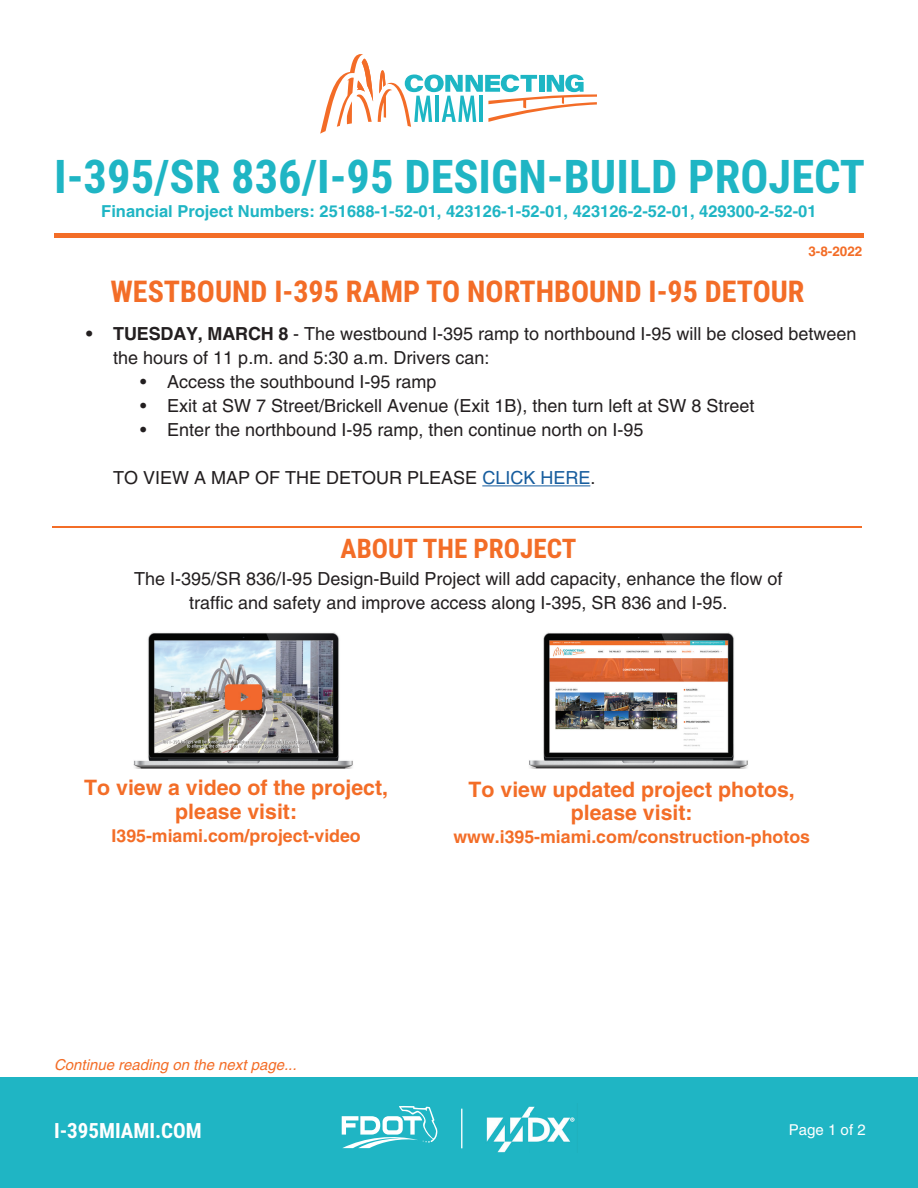
<style>
.page{position:relative;width:918px;height:1188px;background:#fff}
.page>*{position:absolute;margin:0;border:0;box-sizing:border-box;transform-origin:0 0}
.t1{font:700 46.5px "Roboto Condensed";color:#1fb5c4}
.t2{font:700 30px "Roboto Condensed";color:#f36d27}
.t3{font:700 27px "Roboto Condensed";color:#f36d27}
.t4{font:700 21.3px/23.1px "Helvetica";color:#f36d27;text-align:center}
.t5{font:700 21px "Roboto Condensed";color:#fff}
.t6{font:18px/24px "Helvetica";color:#231f20}
.t7{font:700 17.7px "Helvetica";color:#f36d27}
.t8{font:700 16.5px "Helvetica";color:#1fb5c4}
.t9{font:italic 15px "Helvetica";color:#f36d27}
.t10{font:15px "Helvetica";color:#fff}
.t11{font:700 13.5px "Helvetica";color:#f36d27}
.s1{font-weight:700}
.s2{color:#175d9e}
</style>
<div class="page">
<div style="left:0;top:1077px;width:918px;height:111px;background:#1fb5c4"></div>
<hr style="left:461px;top:1109px;width:1px;height:39px;background:#fff">
<svg style="left:342px;top:1106px;width:95px;height:42px"></svg>
<img style="left:486px;top:1106px;width:89px;height:47px">
<svg style="left:320px;top:54px;width:277px;height:80px"></svg>
<div style="left:54px;top:233px;width:810px;height:5px;background:#f36d27"></div>
<hr style="left:482px;top:485px;width:108px;height:1px;background:#175d9e">
<img style="left:133px;top:632px;width:220px;height:136px">
<hr style="left:52px;top:526px;width:810px;height:2px;background:#f36d27">
<img style="left:529px;top:632px;width:219px;height:136px">
<h1 class="t1" style="left:54px;top:144px;width:813px">I-395/SR 836/I-95 DESIGN-BUILD PROJECT</h1>
<p class="t8" style="left:101px;top:201px;width:717px">Financial Project Numbers: 251688-1-52-01, 423126-1-52-01, 423126-2-52-01, 429300-2-52-01</p>
<p class="t11" style="left:808px;top:243px;width:56px">3-8-2022</p>
<h2 class="t2" style="left:110px;top:271px;width:696px">WESTBOUND I-395 RAMP TO NORTHBOUND I-95 DETOUR</h2>
<p class="t6" style="left:113px;top:322px;width:745px;text-indent:-27px"><span class="s1">• TUESDAY, MARCH 8</span> - The westbound I-395 ramp to northbound I-95 will be closed between the hours of 11 p.m. and 5:30 a.m. Drivers can:</p>
<p class="t6" style="left:140px;top:370px;width:298px">• Access the southbound I-95 ramp</p>
<p class="t6" style="left:140px;top:394px;width:616px">• Exit at SW 7 Street/Brickell Avenue (Exit 1B), then turn left at SW 8 Street</p>
<p class="t6" style="left:140px;top:418px;width:505px">• Enter the northbound I-95 ramp, then continue north on I-95</p>
<p class="t6" style="left:113px;top:466px;width:484px">TO VIEW A MAP OF THE DETOUR PLEASE <span class="s2">CLICK HERE</span>.</p>
<h3 class="t3" style="left:341px;top:530px;width:237px">ABOUT THE PROJECT</h3>
<p class="t6" style="left:134px;top:567px;width:650px;text-align:center">The I-395/SR 836/I-95 Design-Build Project will add capacity, enhance the flow of traffic and safety and improve access along I-395, SR 836 and I-95.</p>
<p class="t4" style="left:84px;top:776px;width:305px">To view a video of the project, please visit:</p>
<p class="t7" style="left:112px;top:825px;width:251px">I395-miami.com/project-video</p>
<p class="t4" style="left:469px;top:778px;width:328px">To view updated project photos, please visit:</p>
<p class="t7" style="left:453px;top:826px;width:358px">www.i395-miami.com/construction-photos</p>
<p class="t9" style="left:54px;top:1056px;width:244px">Continue reading on the next page...</p>
<p class="t5" style="left:54px;top:1116px;width:149px">I-395MIAMI.COM</p>
<p class="t10" style="left:789px;top:1121px;width:78px">Page 1 of 2</p>
</div>
